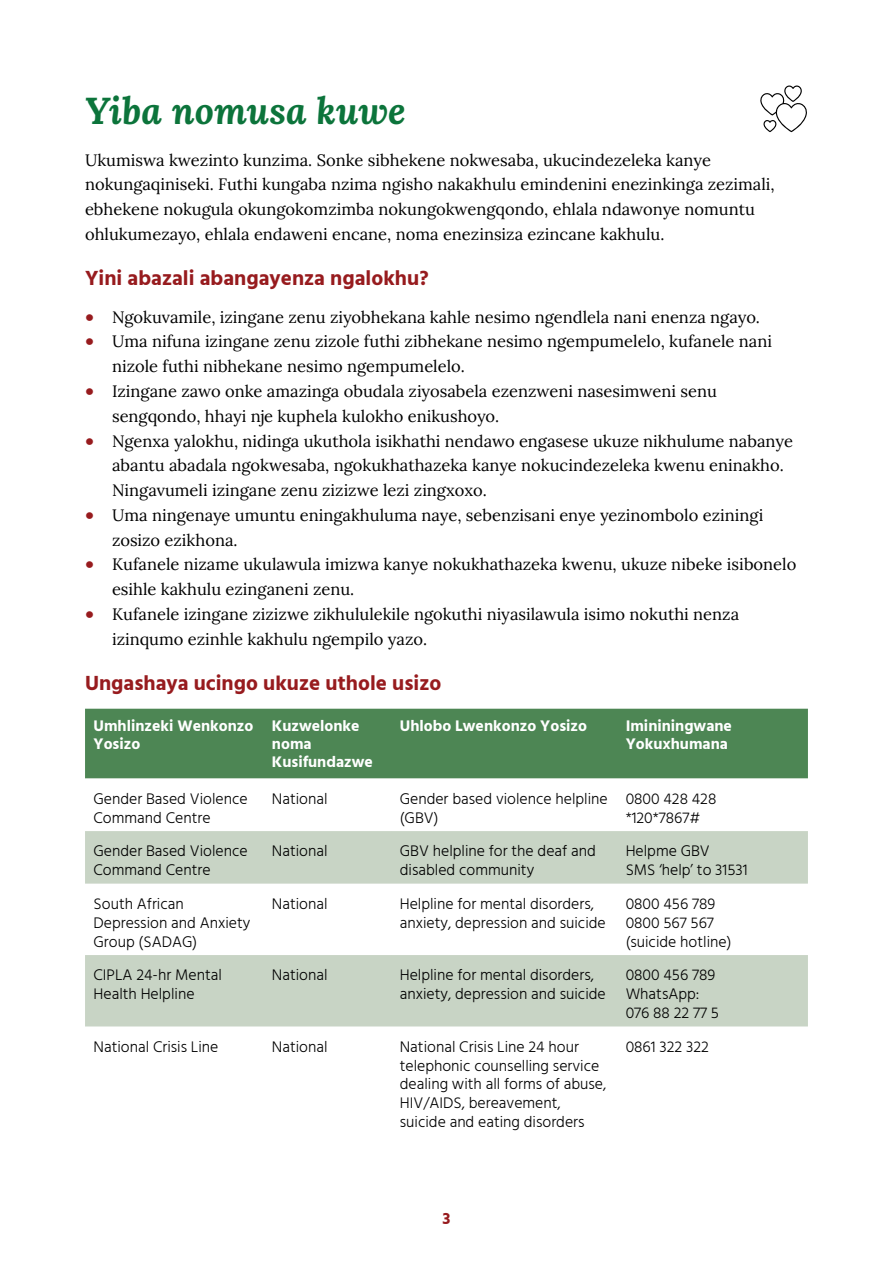
<style>
.page{position:relative;width:893px;height:1263px;background:#fff}
.page>*{position:absolute;margin:0;border:0;box-sizing:border-box;transform-origin:0 0}
.t1{font:italic 700 37.5px "Lora";color:#0c743b}
.t2{font:700 21px "Hind";color:#971b1e}
.t3{font:16.5px/24.8px "Lora";color:#000}
.t4{font:700 16.5px "Hind";color:#971b1e}
.t5{font:300 15.75px/18.9px "Hind";color:#000}
.t6{font:700 15.75px/18.1px "Hind";color:#fff}
.s1{font-size:22.5px;color:#971b1e}
</style>
<div class="page">
<div style="left:85px;top:709px;width:723px;height:69px;background:#4d8654"></div>
<svg style="left:85px;top:778px;width:723px;height:249px"></svg>
<svg style="left:85px;top:831px;width:723px;height:195px;fill:#c8d4c5"></svg>
<svg style="left:760px;top:85px;width:47px;height:47px"></svg>
<h1 class="t1" style="left:85px;top:83px;width:322px">Yiba nomusa kuwe</h1>
<p class="t3" style="left:85px;top:146px;width:691px">Ukumiswa kwezinto kunzima. Sonke sibhekene nokwesaba, ukucindezeleka kanye nokungaqiniseki. Futhi kungaba nzima ngisho nakakhulu emindenini enezinkinga zezimali, ebhekene nokugula okungokomzimba nokungokwengqondo, ehlala ndawonye nomuntu ohlukumezayo, ehlala endaweni encane, noma enezinsiza ezincane kakhulu.</p>
<p class="t2" style="left:85px;top:266px;width:345px">Yini abazali abangayenza ngalokhu?</p>
<p class="t3" style="left:85px;top:303px;width:676px"><span class="s1">•</span> Ngokuvamile, izingane zenu ziyobhekana kahle nesimo ngendlela nani enenza ngayo.</p>
<p class="t3" style="left:112px;top:328px;width:661px;text-indent:-27px"><span class="s1">•</span> Uma nifuna izingane zenu zizole futhi zibhekane nesimo ngempumelelo, kufanele nani nizole futhi nibhekane nesimo ngempumelelo.</p>
<p class="t3" style="left:112px;top:378px;width:606px;text-indent:-27px"><span class="s1">•</span> Izingane zawo onke amazinga obudala ziyosabela ezenzweni nasesimweni senu sengqondo, hhayi nje kuphela kulokho enikushoyo.</p>
<p class="t3" style="left:112px;top:427px;width:682px;text-indent:-27px"><span class="s1">•</span> Ngenxa yalokhu, nidinga ukuthola isikhathi nendawo engasese ukuze nikhulume nabanye abantu abadala ngokwesaba, ngokukhathazeka kanye nokucindezeleka kwenu eninakho.<br>Ningavumeli izingane zenu zizizwe lezi zingxoxo.</p>
<p class="t3" style="left:112px;top:501px;width:653px;text-indent:-27px"><span class="s1">•</span> Uma ningenaye umuntu eningakhuluma naye, sebenzisani enye yezinombolo eziningi zosizo ezikhona.</p>
<p class="t3" style="left:112px;top:551px;width:686px;text-indent:-27px"><span class="s1">•</span> Kufanele nizame ukulawula imizwa kanye nokukhathazeka kwenu, ukuze nibeke isibonelo esihle kakhulu ezinganeni zenu.</p>
<p class="t3" style="left:112px;top:600px;width:629px;text-indent:-27px"><span class="s1">•</span> Kufanele izingane zizizwe zikhululekile ngokuthi niyasilawula isimo nokuthi nenza izinqumo ezinhle kakhulu ngempilo yazo.</p>
<p class="t2" style="left:85px;top:670px;width:358px">Ungashaya ucingo ukuze uthole usizo</p>
<p class="t6" style="left:94px;top:716px;width:161px">Umhlinzeki Wenkonzo<br>Yosizo</p>
<p class="t6" style="left:272px;top:716px;width:102px">Kuzwelonke noma<br>Kusifundazwe</p>
<p class="t6" style="left:400px;top:716px;width:189px">Uhlobo Lwenkonzo Yosizo</p>
<p class="t6" style="left:626px;top:716px;width:108px">Imininingwane<br>Yokuxhumana</p>
<p class="t5" style="left:94px;top:790px;width:156px">Gender Based Violence<br>Command Centre</p>
<p class="t5" style="left:272px;top:790px;width:57px">National</p>
<p class="t5" style="left:400px;top:790px;width:209px">Gender based violence helpline (GBV)</p>
<p class="t5" style="left:626px;top:790px;width:92px">0800 428 428 *120*7867#</p>
<p class="t5" style="left:94px;top:842px;width:156px">Gender Based Violence<br>Command Centre</p>
<p class="t5" style="left:272px;top:842px;width:57px">National</p>
<p class="t5" style="left:400px;top:842px;width:198px">GBV helpline for the deaf and disabled community</p>
<p class="t5" style="left:626px;top:842px;width:123px">Helpme GBV<br>SMS ‘help’ to 31531</p>
<p class="t5" style="left:94px;top:895px;width:158px">South African<br>Depression and Anxiety<br>Group (SADAG)</p>
<p class="t5" style="left:272px;top:895px;width:57px">National</p>
<p class="t5" style="left:400px;top:895px;width:207px">Helpline for mental disorders, anxiety, depression and suicide</p>
<p class="t5" style="left:626px;top:895px;width:107px">0800 456 789<br>0800 567 567 (suicide hotline)</p>
<p class="t5" style="left:94px;top:966px;width:130px">CIPLA 24-hr Mental<br>Health Helpline</p>
<p class="t5" style="left:272px;top:966px;width:57px">National</p>
<p class="t5" style="left:400px;top:966px;width:207px">Helpline for mental disorders, anxiety, depression and suicide</p>
<p class="t5" style="left:626px;top:966px;width:95px">0800 456 789<br>WhatsApp:<br>076 88 22 77 5</p>
<p class="t5" style="left:94px;top:1038px;width:126px">National Crisis Line</p>
<p class="t5" style="left:272px;top:1038px;width:57px">National</p>
<p class="t5" style="left:400px;top:1038px;width:208px">National Crisis Line 24 hour telephonic counselling service dealing with all forms of abuse,<br>HIV/AIDS, bereavement, suicide and eating disorders</p>
<p class="t5" style="left:626px;top:1038px;width:85px">0861 322 322</p>
<p class="t4" style="left:442px;top:1209px;width:9px">3</p>
</div>
